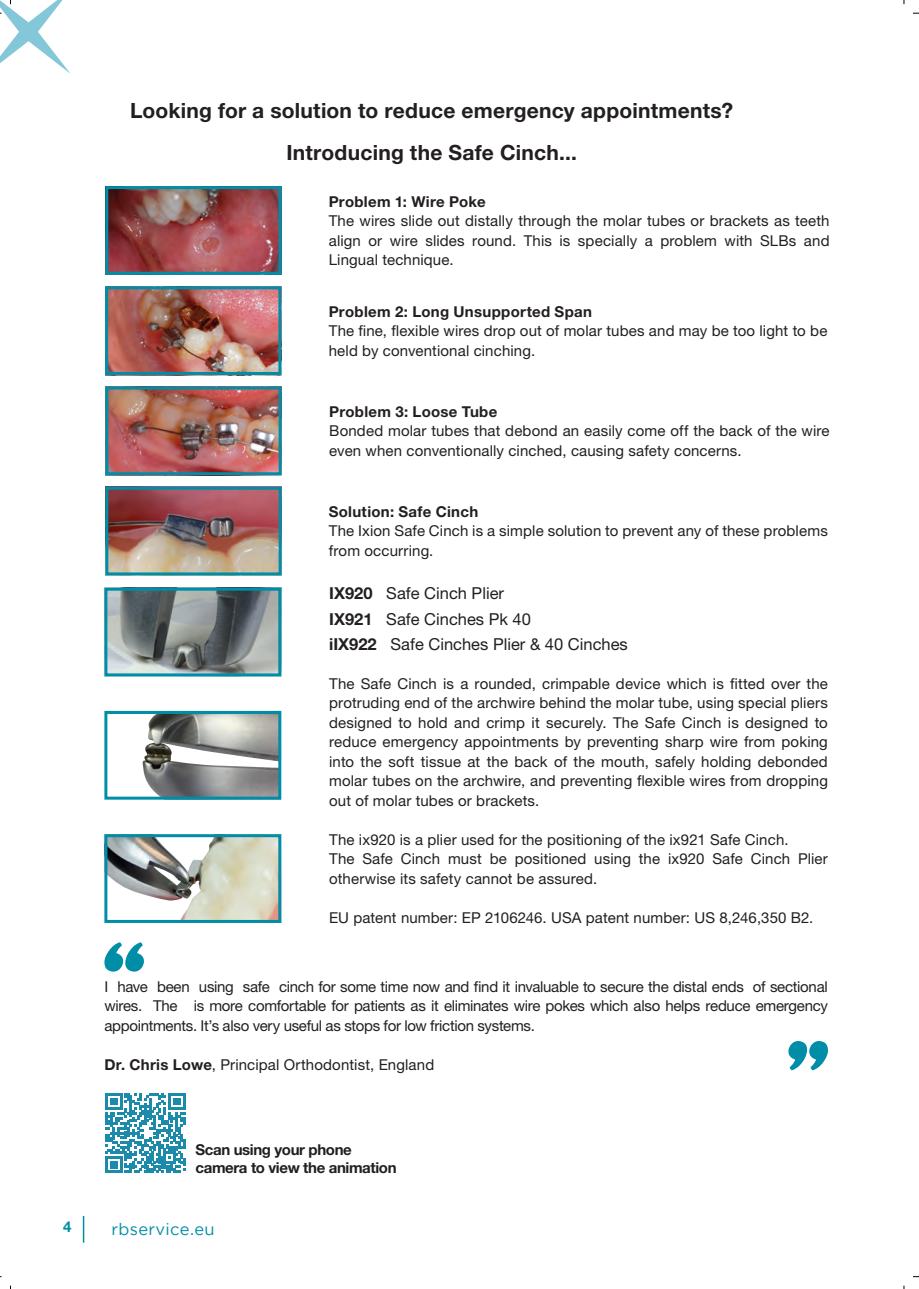
<style>
.page{position:relative;width:919px;height:1289px;background:#fff}
.page>*{position:absolute;margin:0;border:0;box-sizing:border-box;transform-origin:0 0}
.t1{font:700 21px/42px "Helvetica Neue LT Pro";letter-spacing:.01em;color:#231f20;text-align:center}
.t2{font:16.5px/25.2px "Helvetica Neue LT Pro";color:#231f20}
.t3{font:16.5px "Gotham";letter-spacing:.02em;color:#008da8}
.t4{font:15px/19.5px "Helvetica Neue LT Pro";letter-spacing:.01em;color:#231f20}
.t5{font:700 15px "Helvetica Neue LT Pro";letter-spacing:.015em;color:#231f20}
.t6{font:700 15px/18px "Helvetica Neue LT Pro";letter-spacing:-.025em;color:#231f20}
.t7{font:700 15px "Helvetica Neue LT Pro";color:#008da8}
.s1{font-weight:700}
</style>
<div class="page">
<svg style="left:83px;top:1216px;width:1px;height:26px"></svg>
<img style="left:142px;top:715px;width:135px;height:80px">
<div style="left:104px;top:711px;width:177px;height:88px;border:3px solid #008da8"></div>
<img style="left:108px;top:591px;width:169px;height:81px">
<div style="left:104px;top:587px;width:177px;height:89px;border:3px solid #008da8"></div>
<img style="left:108px;top:838px;width:169px;height:80px">
<div style="left:104px;top:834px;width:177px;height:88px;border:3px solid #008da8"></div>
<img style="left:109px;top:190px;width:168px;height:81px">
<div style="left:105px;top:186px;width:176px;height:89px;border:3px solid #008da8"></div>
<img style="left:109px;top:290px;width:168px;height:81px">
<div style="left:105px;top:286px;width:176px;height:89px;border:3px solid #008da8"></div>
<img style="left:109px;top:390px;width:168px;height:81px">
<div style="left:105px;top:386px;width:176px;height:89px;border:3px solid #008da8"></div>
<img style="left:109px;top:491px;width:168px;height:80px">
<div style="left:105px;top:487px;width:176px;height:88px;border:3px solid #008da8"></div>
<svg style="left:104px;top:942px;width:40px;height:29px"></svg>
<svg style="left:788px;top:1041px;width:39px;height:29px"></svg>
<svg style="left:105px;top:1093px;width:80px;height:79px"></svg>
<svg style="left:0;top:0;width:70px;height:74px"></svg>
<h1 class="t1" style="left:130px;top:89px;width:604px">Looking for a solution to reduce emergency appointments?<br>Introducing the Safe Cinch...</h1>
<p class="t5" style="left:329px;top:192px;width:158px">Problem 1: Wire Poke</p>
<p class="t4" style="left:329px;top:211px;width:502px;text-align:justify">The wires slide out distally through the molar tubes or brackets as teeth align or wire slides round. This is specially a problem with SLBs and Lingual technique.</p>
<p class="t5" style="left:329px;top:302px;width:265px">Problem 2: Long Unsupported Span</p>
<p class="t4" style="left:329px;top:321px;width:500px">The fine, flexible wires drop out of molar tubes and may be too light to be held by conventional cinching.</p>
<p class="t5" style="left:329px;top:402px;width:170px">Problem 3: Loose Tube</p>
<p class="t4" style="left:329px;top:421px;width:502px">Bonded molar tubes that debond an easily come off the back of the wire even when conventionally cinched, causing safety concerns.</p>
<p class="t5" style="left:329px;top:502px;width:151px">Solution: Safe Cinch</p>
<p class="t4" style="left:329px;top:521px;width:500px">The Ixion Safe Cinch is a simple solution to prevent any of these problems from occurring.</p>
<p class="t2" style="left:329px;top:580px;width:300px"><span class="s1">IX920</span> Safe Cinch Plier<br><span class="s1">IX921</span> Safe Cinches Pk 40<br><span class="s1">iIX922</span> Safe Cinches Plier &amp; 40 Cinches</p>
<p class="t4" style="left:329px;top:673px;width:500px;text-align:justify">The Safe Cinch is a rounded, crimpable device which is fitted over the protruding end of the archwire behind the molar tube, using special pliers designed to hold and crimp it securely. The Safe Cinch is designed to reduce emergency appointments by preventing sharp wire from poking into the soft tissue at the back of the mouth, safely holding debonded molar tubes on the archwire, and preventing flexible wires from dropping out of molar tubes or brackets.</p>
<p class="t4" style="left:329px;top:829px;width:500px">The ix920 is a plier used for the positioning of the ix921 Safe Cinch.<br>The Safe Cinch must be positioned using the ix920 Safe Cinch Plier otherwise its safety cannot be assured.</p>
<p class="t4" style="left:329px;top:907px;width:486px">EU patent number: EP 2106246. USA patent number: US 8,246,350 B2.</p>
<p class="t4" style="left:104px;top:976px;width:725px;text-align:justify">I have been using safe cinch for some time now and find it invaluable to secure the distal ends of sectional wires. The is more comfortable for patients as it eliminates wire pokes which also helps reduce emergency appointments. It’s also very useful as stops for low friction systems.</p>
<p class="t4" style="left:104px;top:1054px;width:331px"><span class="s1">Dr. Chris Lowe</span>, Principal Orthodontist, England</p>
<p class="t6" style="left:195px;top:1140px;width:202px">Scan using your phone camera to view the animation</p>
<p class="t7" style="left:63px;top:1217px;width:10px">4</p>
<p class="t3" style="left:111px;top:1219px;width:105px">rbservice.eu</p>
</div>
